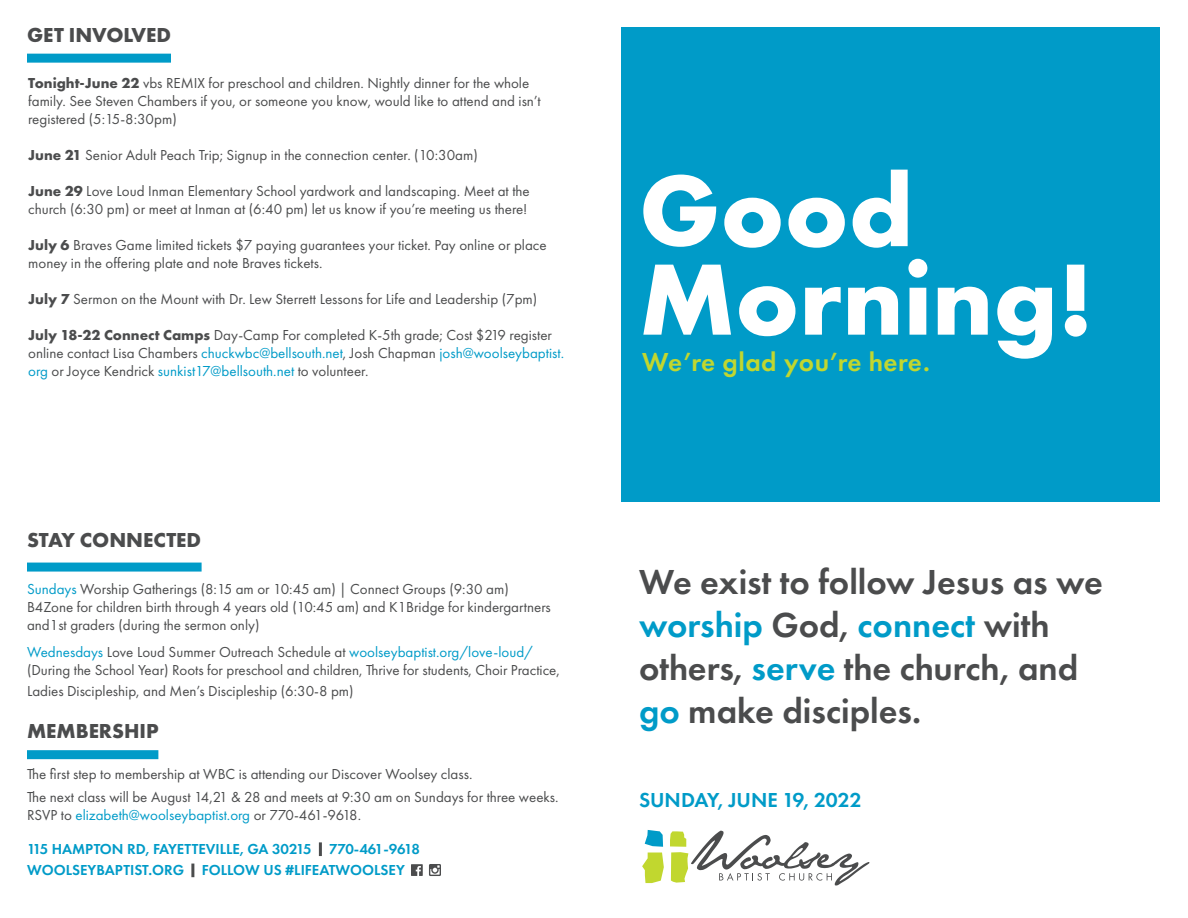
<style>
.page{position:relative;width:1188px;height:918px;background:#fff}
.page>*{position:absolute;margin:0;border:0;box-sizing:border-box;transform-origin:0 0}
.t1{font:700 105px "Futura PT";color:#fff}
.t2{font:600 36px/43.2px "Futura PT";color:#4b4c4d}
.t3{font:600 27px "Futura PT";letter-spacing:.01em;color:#c1d72f}
.t4{font:700 21px "Futura PT";color:#4b4c4d}
.t5{font:600 21px "Futura PT";color:#009bc8}
.t6{font:15px/18px "Futura PT";color:#4b4c4d}
.t7{font:600 15px "Futura PT";color:#009bc8}
.s1{font-weight:700}
.s2{color:#009bc8}
</style>
<div class="page">
<div style="left:621px;top:27px;width:539px;height:475px;background:#009bc8"></div>
<svg style="left:645px;top:830px;width:18px;height:17px"></svg>
<svg style="left:642px;top:853px;width:22px;height:30px"></svg>
<svg style="left:670px;top:831px;width:199px;height:55px"></svg>
<hr style="left:319px;top:842px;width:3px;height:14px;background:#4b4c4d">
<svg style="left:191px;top:864px;width:3px;height:13px"></svg>
<svg style="left:411px;top:864px;width:12px;height:12px"></svg>
<svg style="left:429px;top:864px;width:12px;height:12px"></svg>
<div style="left:27px;top:750px;width:131px;height:9px;background:#009bc8"></div>
<div style="left:27px;top:54px;width:144px;height:9px;background:#009bc8"></div>
<div style="left:27px;top:563px;width:175px;height:9px;background:#009bc8"></div>
<p class="t4" style="left:27px;top:21px;width:146px">GET INVOLVED</p>
<p class="t6" style="left:28px;top:74px;width:514px"><span class="s1">Tonight-June 22</span> vbs REMIX for preschool and children. Nightly dinner for the whole family. See Steven Chambers if you, or someone you know, would like to attend and isn’t registered (5:15-8:30pm)</p>
<p class="t6" style="left:28px;top:146px;width:451px"><span class="s1">June 21</span> Senior Adult Peach Trip; Signup in the connection center. (10:30am)</p>
<p class="t6" style="left:28px;top:182px;width:503px"><span class="s1">June 29</span> Love Loud Inman Elementary School yardwork and landscaping. Meet at the church (6:30 pm) or meet at Inman at (6:40 pm) let us know if you’re meeting us there!</p>
<p class="t6" style="left:28px;top:236px;width:520px"><span class="s1">July 6</span> Braves Game limited tickets $7 paying guarantees your ticket. Pay online or place money in the offering plate and note Braves tickets.</p>
<p class="t6" style="left:28px;top:290px;width:511px"><span class="s1">July 7</span> Sermon on the Mount with Dr. Lew Sterrett Lessons for Life and Leadership (7pm)</p>
<p class="t6" style="left:28px;top:326px;width:537px"><span class="s1">July 18-22 Connect Camps</span> Day-Camp For completed K-5th grade; Cost $219 register online contact Lisa Chambers <span class="s2">chuckwbc@bellsouth.net</span>, Josh Chapman <span class="s2">josh@woolseybaptist. org</span> or Joyce Kendrick <span class="s2">sunkist17@bellsouth.net</span> to volunteer.</p>
<p class="t4" style="left:27px;top:526px;width:176px">STAY CONNECTED</p>
<p class="t6" style="left:27px;top:580px;width:525px"><span class="s2">Sundays</span> Worship Gatherings (8:15 am or 10:45 am) | Connect Groups (9:30 am)<br>B4Zone for children birth through 4 years old (10:45 am) and K1Bridge for kindergartners and1st graders (during the sermon only)</p>
<p class="t6" style="left:27px;top:643px;width:534px"><span class="s2">Wednesdays</span> Love Loud Summer Outreach Schedule at <span class="s2">woolseybaptist.org/love-loud/ </span>(During the School Year) Roots for preschool and children, Thrive for students, Choir Practice,</p>
<p class="t6" style="left:27px;top:682px;width:328px">Ladies Discipleship, and Men’s Discipleship (6:30-8 pm)</p>
<p class="t4" style="left:27px;top:717px;width:133px">MEMBERSHIP</p>
<p class="t6" style="left:27px;top:765px;width:447px">The first step to membership at WBC is attending our Discover Woolsey class.</p>
<p class="t6" style="left:27px;top:788px;width:533px">The next class will be August 14,21 &amp; 28 and meets at 9:30 am on Sundays for three weeks.<br>RSVP to <span class="s2">elizabeth@woolseybaptist.org</span> or 770-461-9618.</p>
<p class="t7" style="left:27px;top:840px;width:394px">115 HAMPTON RD, FAYETTEVILLE, GA 30215 770-461-9618</p>
<p class="t7" style="left:27px;top:861px;width:379px">WOOLSEYBAPTIST.ORG FOLLOW US #LIFEATWOOLSEY</p>
<p class="t1" style="left:639px;top:143px;width:276px">Good</p>
<p class="t1" style="left:639px;top:232px;width:456px">Morning!</p>
<p class="t3" style="left:642px;top:345px;width:289px">We’re glad you’re here.</p>
<p class="t2" style="left:639px;top:560px;width:466px">We exist to follow Jesus as we <span class="s2">worship</span> God, <span class="s2">connect</span> with others, <span class="s2">serve</span> the church, and</p>
<p class="t2" style="left:639px;top:689px;width:284px"><span class="s2">go</span> make disciples.</p>
<p class="t5" style="left:639px;top:787px;width:224px">SUNDAY, JUNE 19, 2022</p>
</div>
